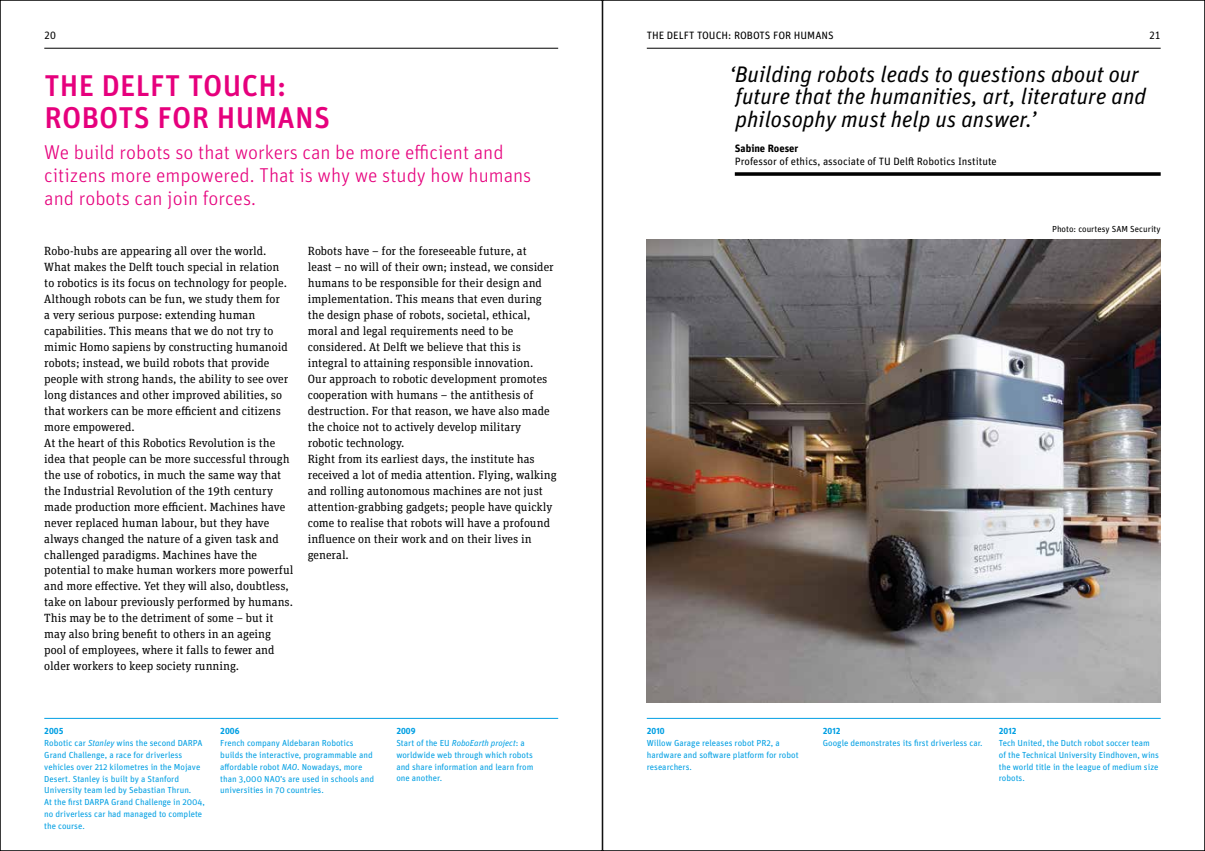
<style>
.page{position:relative;width:1205px;height:851px;background:#fff}
.page>*{position:absolute;margin:0;border:0;box-sizing:border-box;transform-origin:0 0}
.t1{font:500 30px/31.9px "Unit OT";letter-spacing:.01em;color:#e6007d}
.t2{font:italic 22.5px/22.5px "Unit OT";color:#000}
.t3{font:300 20px/22.5px "Unit OT";color:#e6007d}
.t4{font:11.88px/16px "Unit Slab OT";color:#000}
.t5{font:10.62px "Unit OT";color:#000}
.t6{font:700 10.62px "Unit OT";color:#000}
.t7{font:8.75px/11.9px "Unit OT";color:#009fe3}
.t8{font:8.75px "Unit OT";color:#000}
.t9{font:700 8.75px "Unit OT";color:#009fe3}
.s1{font-weight:700}
.s2{font-style:italic}
</style>
<div class="page">
<img style="left:647px;top:239px;width:513px;height:463px">
<hr style="left:647px;top:718px;width:513px;height:1px;background:#009fe3">
<hr style="left:44px;top:48px;width:514px;height:1px;background:#000">
<hr style="left:44px;top:718px;width:514px;height:1px;background:#009fe3">
<hr style="left:647px;top:48px;width:513px;height:1px;background:#000">
<svg style="left:735px;top:172px;width:425px;height:4px;background:#1c1c1c"></svg>
<p class="t5" style="left:647px;top:29px;width:188px">THE DELFT TOUCH: ROBOTS FOR HUMANS</p>
<p class="t5" style="left:44px;top:29px;width:13px">20</p>
<p class="t5" style="left:1149px;top:29px;width:13px">21</p>
<h1 class="t1" style="left:44px;top:69px;width:287px">THE DELFT TOUCH:<br>ROBOTS FOR HUMANS</h1>
<h3 class="t3" style="left:44px;top:141px;width:489px">We build robots so that workers can be more efficient and citizens more empowered. That is why we study how humans and robots can join forces.</h3>
<p class="t4" style="left:44px;top:243px;width:251px">Robo-hubs are appearing all over the world.<br>What makes the Delft touch special in relation<br>to robotics is its focus on technology for people.<br>Although robots can be fun, we study them for<br>a very serious purpose: extending human capabilities. This means that we do not try to mimic Homo sapiens by constructing humanoid robots; instead, we build robots that provide people with strong hands, the ability to see over long distances and other improved abilities, so that workers can be more efficient and citizens more empowered.<br>At the heart of this Robotics Revolution is the idea that people can be more successful through the use of robotics, in much the same way that the Industrial Revolution of the 19th century made production more efficient. Machines have never replaced human labour, but they have always changed the nature of a given task and challenged paradigms. Machines have the potential to make human workers more powerful and more effective. Yet they will also, doubtless, take on labour previously performed by humans.<br>This may be to the detriment of some – but it may also bring benefit to others in an ageing pool of employees, where it falls to fewer and older workers to keep society running.</p>
<p class="t4" style="left:308px;top:243px;width:250px">Robots have – for the foreseeable future, at<br>least – no will of their own; instead, we consider humans to be responsible for their design and implementation. This means that even during the design phase of robots, societal, ethical, moral and legal requirements need to be considered. At Delft we believe that this is integral to attaining responsible innovation.<br>Our approach to robotic development promotes cooperation with humans – the antithesis of destruction. For that reason, we have also made the choice not to actively develop military robotic technology.<br>Right from its earliest days, the institute has received a lot of media attention. Flying, walking and rolling autonomous machines are not just attention-grabbing gadgets; people have quickly come to realise that robots will have a profound influence on their work and on their lives in general.</p>
<h2 class="t2" style="left:729px;top:62px;width:418px">‘Building robots leads to questions about our future that the humanities, art, literature and philosophy must help us answer.’</h2>
<p class="t6" style="left:735px;top:141px;width:65px">Sabine Roeser</p>
<p class="t5" style="left:735px;top:155px;width:263px">Professor of ethics, associate of TU Delft Robotics Institute</p>
<p class="t8" style="left:1052px;top:223px;width:110px">Photo: courtesy SAM Security</p>
<p class="t7" style="left:44px;top:724px;width:162px"><span class="s1">2005<br></span>Robotic car <span class="s2">Stanley</span> wins the second DARPA Grand Challenge, a race for driverless vehicles over 212 kilometres in the Mojave Desert. Stanley is built by a Stanford University team led by Sebastian Thrun.<br>At the first DARPA Grand Challenge in 2004, no driverless car had managed to complete the course.</p>
<p class="t9" style="left:220px;top:725px;width:21px">2006</p>
<p class="t7" style="left:220px;top:736px;width:155px">French company Aldebaran Robotics builds the interactive, programmable and affordable robot <span class="s2">NAO</span>. Nowadays, more than 3,000 NAO’s are used in schools and universities in 70 countries.</p>
<p class="t7" style="left:396px;top:724px;width:139px"><span class="s1">2009<br></span>Start of the EU <span class="s2">RoboEarth project</span>: a worldwide web through which robots and share information and learn from one another.</p>
<p class="t9" style="left:647px;top:725px;width:19px">2010</p>
<p class="t7" style="left:647px;top:736px;width:153px">Willow Garage releases robot PR2, a hardware and software platform for robot researchers.</p>
<p class="t9" style="left:823px;top:725px;width:19px">2012</p>
<p class="t7" style="left:823px;top:736px;width:161px">Google demonstrates its first driverless car.</p>
<p class="t9" style="left:999px;top:725px;width:19px">2012</p>
<p class="t7" style="left:999px;top:736px;width:162px">Tech United, the Dutch robot soccer team of the Technical University Eindhoven, wins the world title in the league of medium size robots.</p>
</div>
